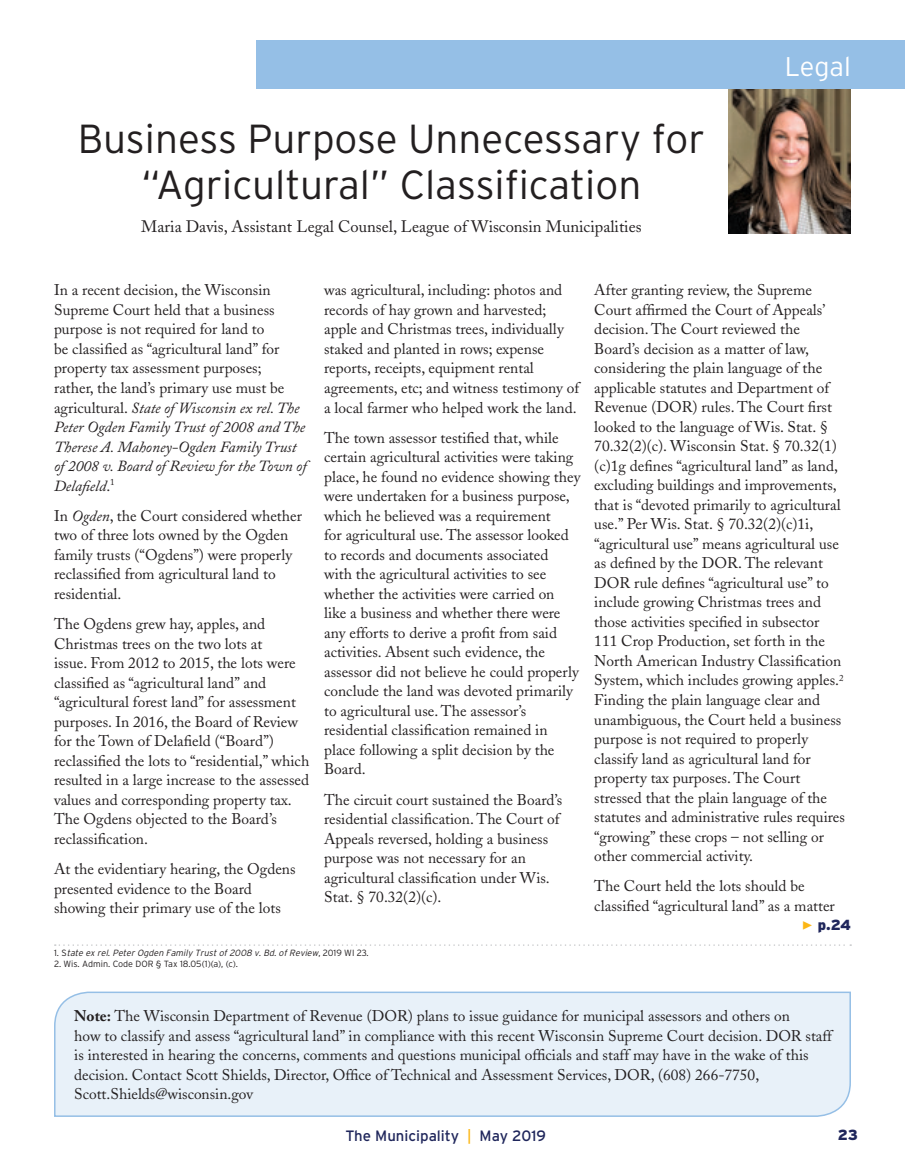
<style>
.page{position:relative;width:905px;height:1175px;background:#fff}
.page>*{position:absolute;margin:0;border:0;box-sizing:border-box;transform-origin:0 0}
.t1{font:300 40.5px/46.5px "Interstate";color:#231f20;text-align:center}
.t2{font:300 27px "Interstate";color:#fff}
.t3{font:16.5px "Adobe Caslon";color:#231f20}
.t4{font:15.3px/19.5px "Adobe Caslon";color:#231f20}
.t5{font:15px "Interstate";color:#1f265b}
.t6{font:900 14.7px "Interstate";color:#1f265b}
.t7{font:italic 300 9px "Interstate";color:#231f20}
.t8{font:300 9px "Interstate";color:#231f20}
.s1{font-style:italic}
.s2{font-style:normal}
.s3{font-family:"Minion Pro";font-weight:400;font-size:18px;color:#fcb615}
.s4{font-weight:700}
.s5{color:#fcb615}
</style>
<div class="page">
<div style="left:54px;top:991px;width:797px;height:126px;background:#e8f1f9"></div>
<img style="left:728px;top:89px;width:122px;height:144px">
<svg style="left:55px;top:944px;width:796px;height:1px"></svg>
<div style="left:256px;top:40px;width:648px;height:49px;background:#95bfe6"></div>
<h1 class="t1" style="left:78px;top:115px;width:628px">Business Purpose Unnecessary for “Agricultural” Classification</h1>
<p class="t3" style="left:141px;top:216px;width:502px">Maria Davis, Assistant Legal Counsel, League of Wisconsin Municipalities</p>
<h2 class="t2" style="left:784px;top:51px;width:68px">Legal</h2>
<p class="t4" style="left:54px;top:281px;width:254px">In a recent decision, the Wisconsin Supreme Court held that a business purpose is not required for land to<br>be classified as “agricultural land” for property tax assessment purposes;<br>rather, the land’s primary use must be agricultural. <span class="s1">State of Wisconsin ex rel. The Peter Ogden Family Trust of 2008 and The Therese A. Mahoney-Ogden Family Trust of 2008 v. Board of Review for the Town of Delafield</span>.<sup>1</sup></p>
<p class="t4" style="left:54px;top:506px;width:249px">In <span class="s1">Ogden</span>, the Court considered whether two of three lots owned by the Ogden family trusts (“Ogdens”) were properly reclassified from agricultural land to residential.</p>
<p class="t4" style="left:54px;top:614px;width:257px">The Ogdens grew hay, apples, and Christmas trees on the two lots at<br>issue. From 2012 to 2015, the lots were classified as “agricultural land” and “agricultural forest land” for assessment purposes. In 2016, the Board of Review for the Town of Delafield (“Board”) reclassified the lots to “residential,” which resulted in a large increase to the assessed values and corresponding property tax.<br>The Ogdens objected to the Board’s reclassification.</p>
<p class="t4" style="left:54px;top:859px;width:243px">At the evidentiary hearing, the Ogdens presented evidence to the Board showing their primary use of the lots</p>
<p class="t7" style="left:54px;top:947px;width:316px"><span class="s2">1. S</span>tate ex rel. Peter Ogden Family Trust of 2008 v. Bd. of Review<span class="s2">, 2019 WI 23.</span></p>
<p class="t8" style="left:54px;top:958px;width:185px">2. Wis. Admin. Code DOR § Tax 18.05(1)(a), (c).</p>
<p class="t4" style="left:324px;top:281px;width:256px">was agricultural, including: photos and records of hay grown and harvested; apple and Christmas trees, individually staked and planted in rows; expense reports, receipts, equipment rental agreements, etc; and witness testimony of a local farmer who helped work the land.</p>
<p class="t4" style="left:324px;top:428px;width:258px">The town assessor testified that, while certain agricultural activities were taking place, he found no evidence showing they were undertaken for a business purpose, which he believed was a requirement<br>for agricultural use. The assessor looked to records and documents associated<br>with the agricultural activities to see whether the activities were carried on like a business and whether there were any efforts to derive a profit from said activities. Absent such evidence, the assessor did not believe he could properly conclude the land was devoted primarily to agricultural use. The assessor’s residential classification remained in place following a split decision by the Board.</p>
<p class="t4" style="left:324px;top:790px;width:240px">The circuit court sustained the Board’s residential classification. The Court of Appeals reversed, holding a business purpose was not necessary for an agricultural classification under Wis.<br>Stat. § 70.32(2)(c).</p>
<p class="t4" style="left:594px;top:281px;width:252px">After granting review, the Supreme Court affirmed the Court of Appeals’ decision. The Court reviewed the Board’s decision as a matter of law, considering the plain language of the applicable statutes and Department of Revenue (DOR) rules. The Court first looked to the language of Wis. Stat. § 70.32(2)(c). Wisconsin Stat. § 70.32(1) (c)1g defines “agricultural land” as land, excluding buildings and improvements, that is “devoted primarily to agricultural use.” Per Wis. Stat. § 70.32(2)(c)1i, “agricultural use” means agricultural use as defined by the DOR. The relevant DOR rule defines “agricultural use” to include growing Christmas trees and those activities specified in subsector 111 Crop Production, set forth in the North American Industry Classification System, which includes growing apples.<sup>2<br></sup>Finding the plain language clear and unambiguous, the Court held a business purpose is not required to properly classify land as agricultural land for property tax purposes. The Court stressed that the plain language of the statutes and administrative rules requires “growing” these crops – not selling or other commercial activity.</p>
<p class="t4" style="left:594px;top:876px;width:242px">The Court held the lots should be classified “agricultural land” as a matter</p>
<p class="t6" style="left:802px;top:916px;width:50px"><span class="s3">▶</span> p.24</p>
<p class="t4" style="left:74px;top:1006px;width:759px"><span class="s4">Note:</span> The Wisconsin Department of Revenue (DOR) plans to issue guidance for municipal assessors and others on<br>how to classify and assess “agricultural land” in compliance with this recent Wisconsin Supreme Court decision. DOR staff is interested in hearing the concerns, comments and questions municipal officials and staff may have in the wake of this decision. Contact Scott Shields, Director, Office of Technical and Assessment Services, DOR, (608) 266-7750, Scott.Shields@wisconsin.gov</p>
<p class="t5" style="left:345px;top:1126px;width:202px">The Municipality <span class="s5">|</span> May 2019</p>
<p class="t6" style="left:837px;top:1126px;width:21px">23</p>
</div>
